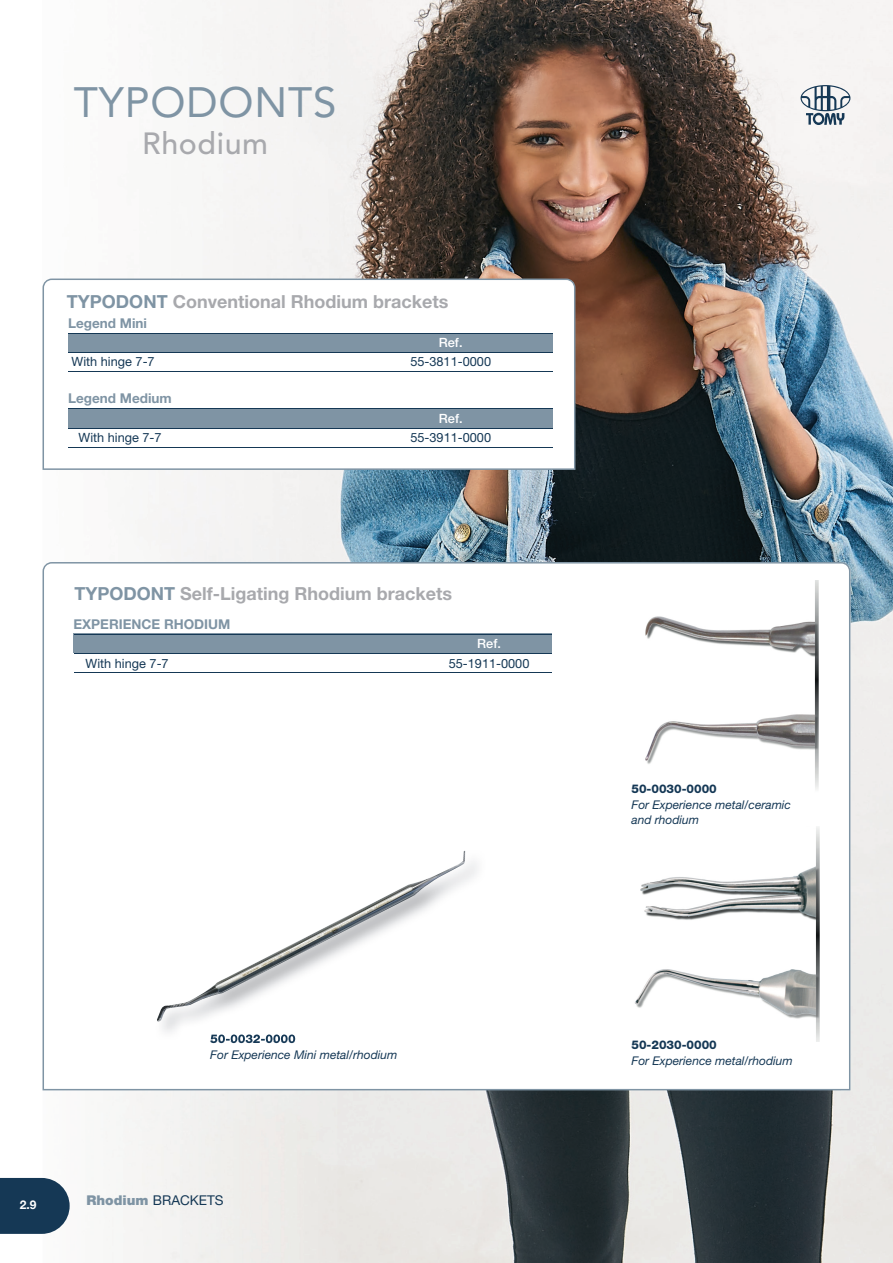
<style>
.page{position:relative;width:893px;height:1263px;background:#fff}
.page>*{position:absolute;margin:0;border:0;box-sizing:border-box;transform-origin:0 0}
.t1{font:42.15px "Avenir LT Std";letter-spacing:.02em;color:#7f94a4}
.t2{font:500 30.45px "Avenir LT Std";letter-spacing:.02em;color:#a8a9ad}
.t3{font:700 18px "Helvetica Neue LT Std";color:#a8a9ad}
.t4{font:700 13.5px "Helvetica Neue LT Std";color:#7f94a4}
.t5{font:13.5px "Helvetica Neue LT Std";color:#153855}
.t6{font:12.75px "Helvetica Neue LT Std";color:#153855}
.t7{font:500 12.75px "Helvetica Neue LT Std";color:#fff}
.t8{font:italic 12px/15.8px "Helvetica Neue LT Std";color:#153855}
.t9{font:800 12px "Helvetica Neue LT Std";color:#153855}
.t10{font:700 12px "Helvetica Neue";color:#fff}
.s1{color:#7f94a4}
.s2{font-weight:900;color:#7f94a4}
</style>
<div class="page">
<img style="left:49px;top:0;width:844px;height:579px">
<img style="left:840px;top:579px;width:53px;height:684px">
<img style="left:95px;top:1090px;width:745px;height:173px">
<svg style="left:801px;top:85px;width:49px;height:40px"></svg>
<svg style="left:43px;top:562px;width:807px;height:528px"></svg>
<div style="left:73px;top:634px;width:479px;height:19px;background:#7f94a4"></div>
<hr style="left:74px;top:634px;width:477px;height:1px;background:#153855">
<hr style="left:74px;top:653px;width:477px;height:1px;background:#153855">
<hr style="left:74px;top:672px;width:477px;height:1px;background:#153855">
<img style="left:605px;top:580px;width:214px;height:218px">
<img style="left:615px;top:826px;width:204px;height:216px">
<svg style="left:43px;top:279px;width:532px;height:191px"></svg>
<div style="left:68px;top:333px;width:485px;height:19px;background:#7f94a4"></div>
<div style="left:68px;top:408px;width:485px;height:19px;background:#7f94a4"></div>
<hr style="left:68px;top:333px;width:485px;height:1px;background:#153855">
<hr style="left:68px;top:352px;width:485px;height:1px;background:#153855">
<hr style="left:68px;top:371px;width:485px;height:1px;background:#153855">
<hr style="left:68px;top:408px;width:485px;height:1px;background:#153855">
<hr style="left:68px;top:428px;width:485px;height:1px;background:#153855">
<hr style="left:68px;top:447px;width:485px;height:1px;background:#153855">
<img style="left:155px;top:849px;width:330px;height:192px">
<img style="left:210px;top:1034px;width:85px;height:7px">
<img style="left:157px;top:851px;width:308px;height:171px">
<svg style="left:0;top:1178px;width:70px;height:56px;background:#2a4964"></svg>
<h1 class="t1" style="left:74px;top:78px;width:264px">TYPODONTS</h1>
<h2 class="t2" style="left:142px;top:126px;width:127px">Rhodium</h2>
<h3 class="t3" style="left:67px;top:291px;width:383px"><span class="s1">TYPODONT</span> Conventional Rhodium brackets</h3>
<p class="t4" style="left:68px;top:315px;width:80px">Legend Mini</p>
<p class="t7" style="left:439px;top:335px;width:25px">Ref.</p>
<p class="t6" style="left:72px;top:354px;width:85px">With hinge 7-7</p>
<p class="t6" style="left:410px;top:354px;width:82px">55-3811-0000</p>
<p class="t4" style="left:68px;top:390px;width:105px">Legend Medium</p>
<p class="t7" style="left:439px;top:411px;width:25px">Ref.</p>
<p class="t6" style="left:79px;top:430px;width:85px">With hinge 7-7</p>
<p class="t6" style="left:410px;top:430px;width:82px">55-3911-0000</p>
<h3 class="t3" style="left:74px;top:583px;width:379px"><span class="s1">TYPODONT</span> Self-Ligating Rhodium brackets</h3>
<p class="t4" style="left:74px;top:616px;width:158px">EXPERIENCE RHODIUM</p>
<p class="t7" style="left:477px;top:636px;width:25px">Ref.</p>
<p class="t6" style="left:86px;top:655px;width:85px">With hinge 7-7</p>
<p class="t6" style="left:449px;top:655px;width:82px">55-1911-0000</p>
<p class="t9" style="left:210px;top:1031px;width:87px">50-0032-0000</p>
<p class="t8" style="left:210px;top:1046px;width:189px">For Experience Mini metal/rhodium</p>
<p class="t10" style="left:20px;top:1196px;width:18px">2.9</p>
<p class="t5" style="left:86px;top:1192px;width:139px"><span class="s2">Rhodium</span> BRACKETS</p>
<p class="t9" style="left:631px;top:781px;width:87px">50-0030-0000</p>
<p class="t8" style="left:631px;top:796px;width:161px">For Experience metal/ceramic and rhodium</p>
<p class="t9" style="left:631px;top:1037px;width:87px">50-2030-0000</p>
<p class="t8" style="left:631px;top:1052px;width:163px">For Experience metal/rhodium</p>
</div>
